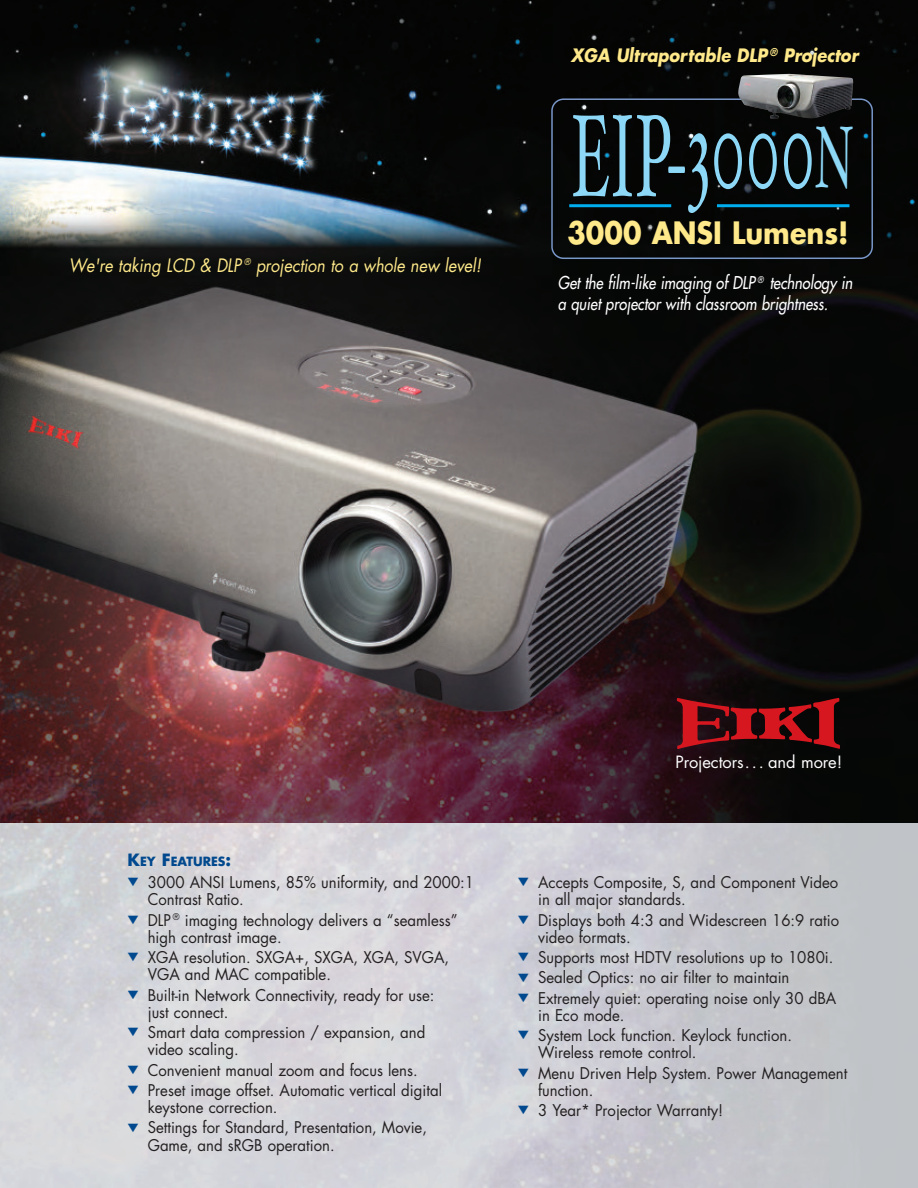
<style>
.page{position:relative;width:918px;height:1188px;background:#fff}
.page>*{position:absolute;margin:0;border:0;box-sizing:border-box;transform-origin:0 0}
.t1{font:117px "Hoefler Text";color:#8dd7f7;scale:.5 1}
.t2{font:69px "EIKIPPT Logo";color:#d7171f;scale:.9 1}
.t3{font:700 30px "Futura";color:#ffe98a;scale:.9 1}
.t4{font:italic 18px "Futura";letter-spacing:-.005em;color:#ffe98a;scale:.9 1}
.t5{font:italic 700 18px "Futura";color:#ffe98a;scale:.9 1}
.t6{font:italic 17.25px/21px "Futura";color:#fff;scale:.85 1}
.t7{font:16.5px "Futura";letter-spacing:-.005em;color:#fff}
.t8{font:15.75px/17.2px "Futura";color:#231f20;scale:.95 1}
.t9{font:700 12.3px "Futura";color:#01498e}
.s1{font-size:87.75px}
.s2{font-size:16.5px}
.s3{color:#01498e}
</style>
<div class="page">
<img style="left:0;top:0;width:918px;height:824px">
<div style="left:551px;top:98px;width:322px;height:161px;background:#050605"></div>
<hr style="left:569px;top:204px;width:102px;height:3px;background:#00aeef">
<hr style="left:717px;top:204px;width:132px;height:3px;background:#00aeef">
<img style="left:738px;top:74px;width:115px;height:45px">
<p class="t4" style="left:69px;top:257px;width:460px">We're taking LCD &amp; DLP <sup>®</sup> projection to a whole new level!</p>
<p class="t5" style="left:571px;top:47px;width:321px">XGA Ultraportable DLP <sup>®</sup> Projector</p>
<h1 class="t1" style="left:571px;top:82px;width:565px">EIP-3000<span class="s1">N</span></h1>
<h3 class="t3" style="left:567px;top:219px;width:314px">3000 ANSI Lumens!</h3>
<p class="t6" style="left:558px;top:274px;width:348px">Get the film-like imaging of DLP <sup>®</sup> technology in a quiet projector with classroom brightness.</p>
<p class="t9" style="left:128px;top:855px;width:105px"><span class="s2">K</span>EY <span class="s2">F</span>EATURES<span class="s2">:</span></p>
<p class="t8" style="left:148px;top:875px;width:345px;text-indent:-20px"><span class="s3">▼</span> 3000 ANSI Lumens, 85% uniformity, and 2000:1<br>Contrast Ratio.</p>
<p class="t8" style="left:148px;top:913px;width:328px;text-indent:-20px"><span class="s3">▼</span> DLP <sup>®</sup> imaging technology delivers a “seamless” high contrast image.</p>
<p class="t8" style="left:148px;top:950px;width:319px;text-indent:-20px"><span class="s3">▼</span> XGA resolution. SXGA+, SXGA, XGA, SVGA,<br>VGA and MAC compatible.</p>
<p class="t8" style="left:148px;top:988px;width:303px;text-indent:-20px"><span class="s3">▼</span> Built-in Network Connectivity, ready for use: just connect.</p>
<p class="t8" style="left:148px;top:1025px;width:294px;text-indent:-20px"><span class="s3">▼</span> Smart data compression / expansion, and video scaling.</p>
<p class="t8" style="left:128px;top:1063px;width:307px"><span class="s3">▼</span> Convenient manual zoom and focus lens.</p>
<p class="t8" style="left:148px;top:1083px;width:311px;text-indent:-20px"><span class="s3">▼</span> Preset image offset. Automatic vertical digital keystone correction.</p>
<p class="t8" style="left:148px;top:1120px;width:295px;text-indent:-20px"><span class="s3">▼</span> Settings for Standard, Presentation, Movie,<br>Game, and sRGB operation.</p>
<h2 class="t2" style="left:675px;top:698px;width:185px">2345</h2>
<p class="t7" style="left:675px;top:755px;width:168px">Projectors... and more!</p>
<p class="t8" style="left:538px;top:875px;width:318px;text-indent:-20px"><span class="s3">▼</span> Accepts Composite, S, and Component Video in all major standards.</p>
<p class="t8" style="left:538px;top:912px;width:318px;text-indent:-20px"><span class="s3">▼</span> Displays both 4:3 and Widescreen 16:9 ratio video formats.</p>
<p class="t8" style="left:518px;top:950px;width:334px"><span class="s3">▼</span> Supports most HDTV resolutions up to 1080i.</p>
<p class="t8" style="left:518px;top:970px;width:287px"><span class="s3">▼</span> Sealed Optics: no air filter to maintain</p>
<p class="t8" style="left:538px;top:990px;width:315px;text-indent:-20px"><span class="s3">▼</span> Extremely quiet: operating noise only 30 dBA in Eco mode.</p>
<p class="t8" style="left:538px;top:1028px;width:269px;text-indent:-20px"><span class="s3">▼</span> System Lock function. Keylock function.<br>Wireless remote control.</p>
<p class="t8" style="left:538px;top:1065px;width:327px;text-indent:-20px"><span class="s3">▼</span> Menu Driven Help System. Power Management function.</p>
<p class="t8" style="left:518px;top:1103px;width:218px"><span class="s3">▼</span> 3 Year* Projector Warranty!</p>
</div>
